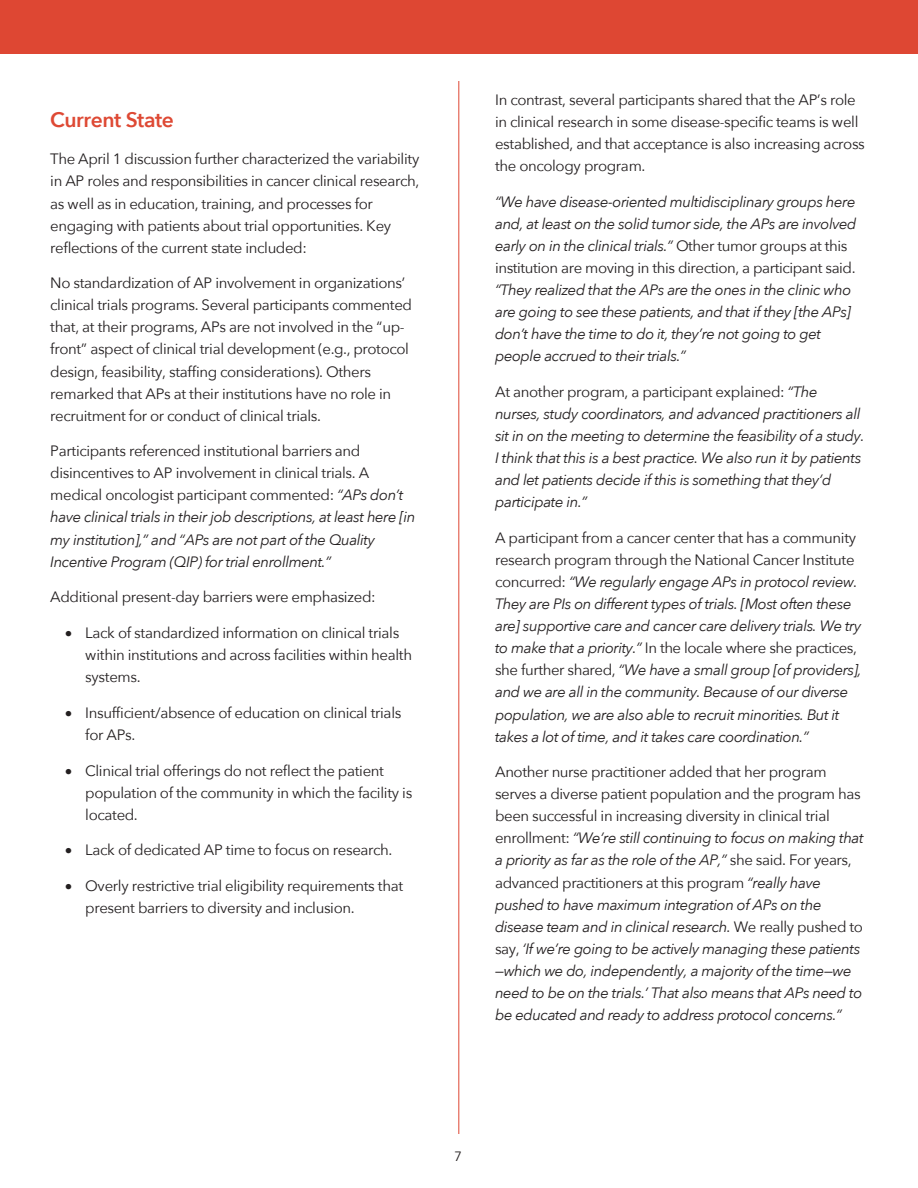
<style>
.page{position:relative;width:918px;height:1188px;background:#fff}
.page>*{position:absolute;margin:0;border:0;box-sizing:border-box;transform-origin:0 0}
.t1{font:600 21px "Avenir Next";letter-spacing:-.02em;color:#de4934}
.t2{font:italic 15px/22px "Avenir Next";letter-spacing:-.03em;color:#231f20}
.t3{font:15px/22px "Avenir Next";letter-spacing:-.025em;color:#231f20}
.t4{font:13.5px "Avenir Next";color:#231f20}
.s1{font-style:normal}
</style>
<div class="page">
<div style="left:0;top:0;width:918px;height:54px;background:#de4733"></div>
<hr style="left:458px;top:81px;width:1px;height:1053px;background:#de4733">
<h1 class="t1" style="left:50px;top:102px;width:125px">Current State</h1>
<p class="t3" style="left:50px;top:148px;width:371px">The April 1 discussion further characterized the variability in AP roles and responsibilities in cancer clinical research, as well as in education, training, and processes for engaging with patients about trial opportunities. Key reflections of the current state included:</p>
<p class="t3" style="left:50px;top:271px;width:363px">No standardization of AP involvement in organizations’ clinical trials programs. Several participants commented that, at their programs, APs are not involved in the “up&shy;front” aspect of clinical trial development (e.g., protocol design, feasibility, staffing considerations). Others remarked that APs at their institutions have no role in recruitment for or conduct of clinical trials.</p>
<p class="t2" style="left:50px;top:439px;width:367px"><span class="s1">Participants referenced institutional barriers and disincentives to AP involvement in clinical trials. A medical oncologist participant commented:</span> “APs don’t have clinical trials in their job descriptions, at least here [in my institution],” and “APs are not part of the Quality Incentive Program (QIP) for trial enrollment.”</p>
<p class="t3" style="left:50px;top:585px;width:327px">Additional present-day barriers were emphasized:</p>
<p class="t3" style="left:85px;top:621px;width:328px;text-indent:-20px">• Lack of standardized information on clinical trials within institutions and across facilities within health systems.</p>
<p class="t3" style="left:85px;top:701px;width:318px;text-indent:-20px">• Insufficient/absence of education on clinical trials for APs.</p>
<p class="t3" style="left:85px;top:759px;width:329px;text-indent:-20px">• Clinical trial offerings do not reflect the patient population of the community in which the facility is located.</p>
<p class="t3" style="left:65px;top:838px;width:329px">• Lack of dedicated AP time to focus on research.</p>
<p class="t3" style="left:85px;top:874px;width:319px;text-indent:-20px">• Overly restrictive trial eligibility requirements that present barriers to diversity and inclusion.</p>
<p class="t3" style="left:495px;top:88px;width:371px">In contrast, several participants shared that the AP’s role in clinical research in some disease-specific teams is well established, and that acceptance is also increasing across the oncology program.</p>
<p class="t2" style="left:495px;top:190px;width:363px">“We have disease-oriented multidisciplinary groups here and, at least on the solid tumor side, the APs are involved early on in the clinical trials.” <span class="s1">Other tumor groups at this institution are moving in this direction, a participant said.</span></p>
<p class="t2" style="left:495px;top:278px;width:358px">“They realized that the APs are the ones in the clinic who are going to see these patients, and that if they [the APs] don’t have the time to do it, they’re not going to get people accrued to their trials.”</p>
<p class="t2" style="left:495px;top:380px;width:371px"><span class="s1">At another program, a participant explained:</span> “The nurses, study coordinators, and advanced practitioners all sit in on the meeting to determine the feasibility of a study.<br>I think that this is a best practice. We also run it by patients and let patients decide if this is something that they’d participate in.”</p>
<p class="t2" style="left:495px;top:526px;width:368px"><span class="s1">A participant from a cancer center that has a community research program through the National Cancer Institute concurred:</span> “We regularly engage APs in protocol review.<br>They are PIs on different types of trials. [Most often these are] supportive care and cancer care delivery trials. We try to make that a priority.” <span class="s1">In the locale where she practices, she further shared,</span> “We have a small group [of providers], and we are all in the community. Because of our diverse population, we are also able to recruit minorities. But it takes a lot of time, and it takes care coordination.”</p>
<p class="t2" style="left:495px;top:760px;width:370px"><span class="s1">Another nurse practitioner added that her program serves a diverse patient population and the program has been successful in increasing diversity in clinical trial enrollment:</span> “We’re still continuing to focus on making that a priority as far as the role of the AP,” <span class="s1">she said. For years, advanced practitioners at this program</span> “really have pushed to have maximum integration of APs on the disease team and in clinical research. <span class="s1">We really pushed to say,</span> ‘If we’re going to be actively managing these patients —which we do, independently, a majority of the time—we need to be on the trials.’ That also means that APs need to be educated and ready to address protocol concerns.”</p>
<p class="t4" style="left:454px;top:1145px;width:9px">7</p>
</div>
